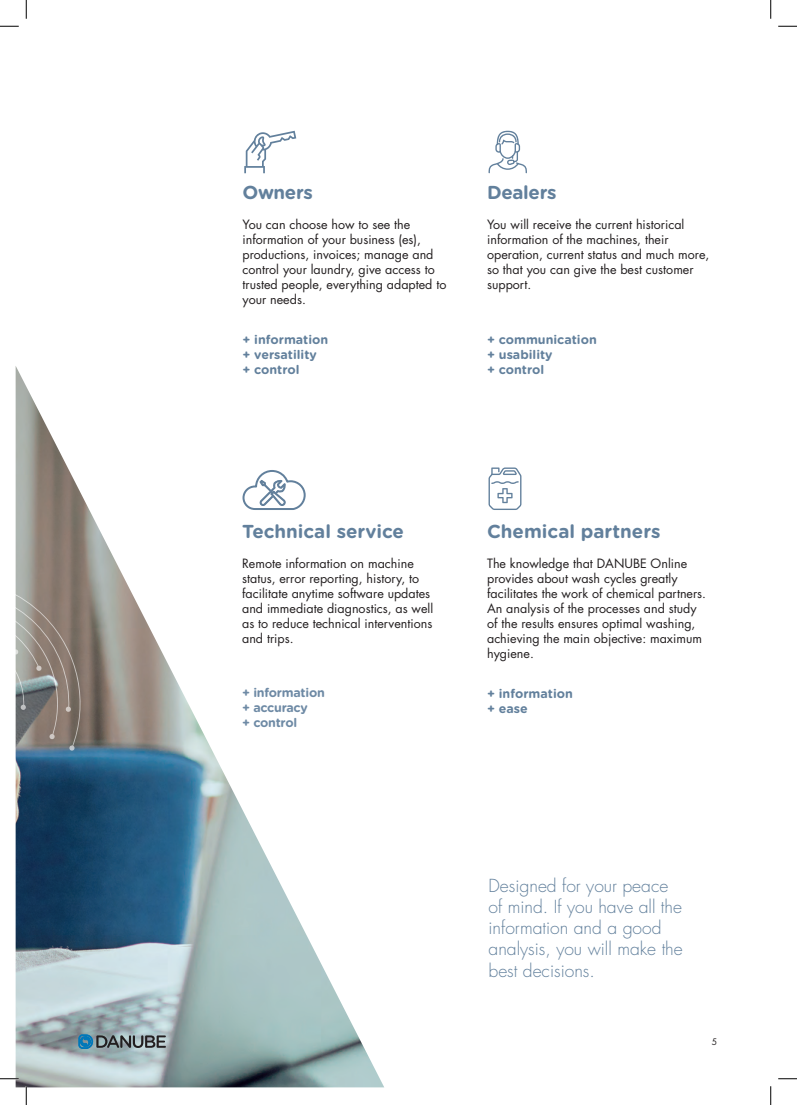
<style>
.page{position:relative;width:797px;height:1105px;background:#fff}
.page>*{position:absolute;margin:0;border:0;box-sizing:border-box;transform-origin:0 0}
.t1{font:700 18.75px "Gotham Rounded";color:#62809c}
.t2{font:700 18.75px "Gotham Rounded";letter-spacing:-.02em;color:#62809c}
.t3{font:300 17.5px/21.2px "Futura Std";color:#62809c}
.t4{font:12.5px/15px "Futura Std";color:#231f20}
.t5{font:700 12.5px/15px "Gotham Rounded";color:#62809c}
.t6{font:700 12.5px/15px "Gotham Rounded";letter-spacing:-.02em;color:#6e8aa5}
.t7{font:8.75px "Futura Std";color:#231f20}
</style>
<div class="page">
<img style="left:16px;top:367px;width:368px;height:720px">
<svg style="left:78px;top:1000px;width:88px;height:83px;background:#a1b4ba"></svg>
<svg style="left:16px;top:568px;width:73px;height:204px;background:#817f7d"></svg>
<svg style="left:488px;top:131px;width:39px;height:42px"></svg>
<svg style="left:488px;top:467px;width:33px;height:43px"></svg>
<svg style="left:241px;top:469px;width:66px;height:42px"></svg>
<svg style="left:244px;top:131px;width:52px;height:42px"></svg>
<svg style="left:0;top:25px;width:19px;height:2px"></svg>
<svg style="left:778px;top:25px;width:19px;height:2px"></svg>
<svg style="left:0;top:1078px;width:19px;height:1px"></svg>
<svg style="left:778px;top:1078px;width:19px;height:1px"></svg>
<svg style="left:25px;top:0;width:2px;height:19px"></svg>
<svg style="left:25px;top:1086px;width:2px;height:19px"></svg>
<svg style="left:770px;top:0;width:1px;height:19px"></svg>
<svg style="left:770px;top:1086px;width:1px;height:19px"></svg>
<h1 class="t1" style="left:242px;top:178px;width:72px">Owners</h1>
<p class="t4" style="left:242px;top:217px;width:205px">You can choose how to see the information of your business (es), productions, invoices; manage and control your laundry, give access to trusted people, everything adapted to your needs.</p>
<p class="t5" style="left:242px;top:331px;width:87px">+ information + versatility<br>+ control</p>
<h1 class="t2" style="left:487px;top:178px;width:71px">Dealers</h1>
<p class="t4" style="left:487px;top:217px;width:224px">You will receive the current historical information of the machines, their operation, current status and much more, so that you can give the best customer support.</p>
<p class="t5" style="left:487px;top:331px;width:111px">+ communication + usability<br>+ control</p>
<h1 class="t1" style="left:242px;top:517px;width:163px">Technical service</h1>
<p class="t4" style="left:242px;top:556px;width:193px">Remote information on machine status, error reporting, history, to facilitate anytime software updates and immediate diagnostics, as well as to reduce technical interventions and trips.</p>
<p class="t6" style="left:242px;top:684px;width:84px">+ information + accuracy<br>+ control</p>
<h1 class="t1" style="left:487px;top:517px;width:175px">Chemical partners</h1>
<p class="t4" style="left:487px;top:556px;width:220px">The knowledge that DANUBE Online provides about wash cycles greatly facilitates the work of chemical partners.<br>An analysis of the processes and study of the results ensures optimal washing, achieving the main objective: maximum hygiene.</p>
<p class="t5" style="left:487px;top:685px;width:87px">+ information + ease</p>
<h2 class="t3" style="left:488px;top:875px;width:196px">Designed for your peace of mind. If you have all the information and a good analysis, you will make the best decisions.</h2>
<p class="t7" style="left:712px;top:1036px;width:7px">5</p>
</div>
